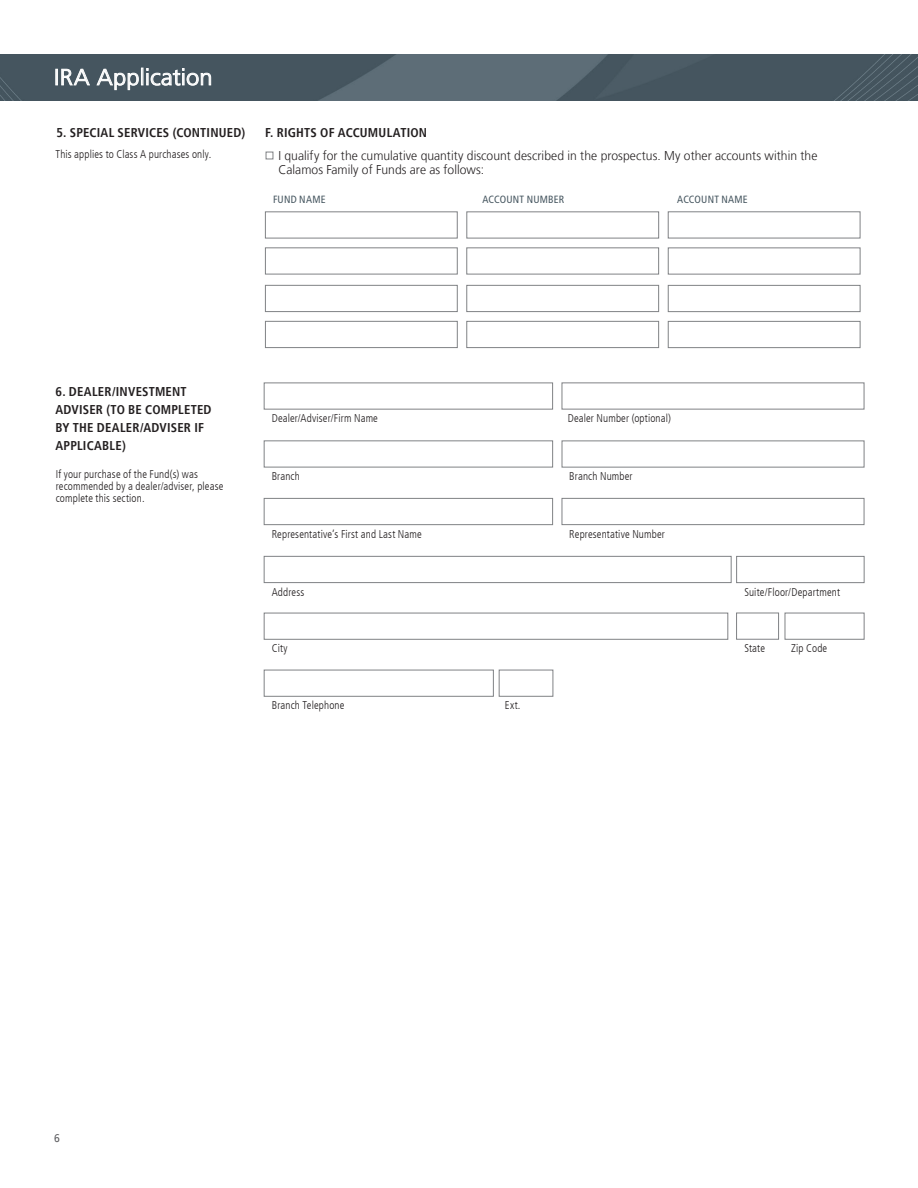
<style>
.page{position:relative;width:918px;height:1188px;background:#fff}
.page>*{position:absolute;margin:0;border:0;box-sizing:border-box;transform-origin:0 0}
.t1{font:300 22.5px "Frutiger LT";letter-spacing:.005em;color:#fff;scale:1.05 1}
.t2{font:300 12.75px/14.2px "Frutiger LT";letter-spacing:.005em;color:#231f20;scale:.95 1}
.t3{font:700 condensed 12.75px/18px "Frutiger LT";letter-spacing:.015em;color:#231f20}
.t4{font:300 condensed 11.25px/12px "Frutiger LT";letter-spacing:.015em;color:#231f20}
.t5{font:11.25px "Frutiger LT";color:#5f5f62;scale:.92 1}
.t6{font:condensed 10.5px "Frutiger LT";letter-spacing:.02em;color:#45555f}
</style>
<div class="page">
<img style="left:0;top:54px;width:918px;height:47px">
<div style="left:266px;top:152px;width:7px;height:7px;border:1px solid #808285"></div>
<div style="left:265px;top:211px;width:193px;height:27px;border:1px solid #808285"></div>
<div style="left:466px;top:211px;width:193px;height:27px;border:1px solid #808285"></div>
<div style="left:668px;top:211px;width:192px;height:27px;border:1px solid #808285"></div>
<div style="left:265px;top:247px;width:193px;height:27px;border:1px solid #808285"></div>
<div style="left:466px;top:247px;width:193px;height:27px;border:1px solid #808285"></div>
<div style="left:265px;top:285px;width:193px;height:27px;border:1px solid #808285"></div>
<div style="left:466px;top:285px;width:193px;height:27px;border:1px solid #808285"></div>
<div style="left:265px;top:321px;width:193px;height:27px;border:1px solid #808285"></div>
<div style="left:466px;top:321px;width:193px;height:27px;border:1px solid #808285"></div>
<div style="left:668px;top:285px;width:192px;height:27px;border:1px solid #808285"></div>
<div style="left:668px;top:321px;width:192px;height:27px;border:1px solid #808285"></div>
<div style="left:264px;top:383px;width:289px;height:27px;border:1px solid #808285"></div>
<div style="left:562px;top:382px;width:302px;height:28px;border:1px solid #808285"></div>
<div style="left:562px;top:441px;width:302px;height:27px;border:1px solid #808285"></div>
<div style="left:264px;top:440px;width:289px;height:27px;border:1px solid #808285"></div>
<div style="left:264px;top:498px;width:289px;height:27px;border:1px solid #808285"></div>
<div style="left:562px;top:498px;width:302px;height:27px;border:1px solid #808285"></div>
<div style="left:736px;top:556px;width:129px;height:27px;border:1px solid #808285"></div>
<div style="left:264px;top:556px;width:468px;height:27px;border:1px solid #808285"></div>
<div style="left:264px;top:613px;width:464px;height:27px;border:1px solid #808285"></div>
<div style="left:785px;top:613px;width:80px;height:27px;border:1px solid #808285"></div>
<div style="left:736px;top:613px;width:43px;height:27px;border:1px solid #808285"></div>
<div style="left:264px;top:670px;width:230px;height:27px;border:1px solid #808285"></div>
<div style="left:499px;top:670px;width:54px;height:27px;border:1px solid #808285"></div>
<svg style="left:56px;top:69px;width:34px;height:16px"></svg>
<svg style="left:97px;top:68px;width:114px;height:22px"></svg>
<h1 class="t1" style="left:54px;top:64px;width:152px">IRA Application</h1>
<p class="t3" style="left:56px;top:124px;width:190px">5. SPECIAL SERVICES (CONTINUED)</p>
<p class="t3" style="left:265px;top:124px;width:164px">F. RIGHTS OF ACCUMULATION</p>
<p class="t4" style="left:56px;top:148px;width:157px">This applies to Class A purchases only.</p>
<p class="t2" style="left:279px;top:149px;width:569px">I qualify for the cumulative quantity discount described in the prospectus. My other accounts within the<br>Calamos Family of Funds are as follows:</p>
<p class="t6" style="left:273px;top:193px;width:54px">FUND NAME</p>
<p class="t6" style="left:483px;top:193px;width:83px">ACCOUNT NUMBER</p>
<p class="t6" style="left:677px;top:193px;width:72px">ACCOUNT NAME</p>
<p class="t3" style="left:56px;top:382px;width:158px">6. DEALER/INVESTMENT<br>ADVISER (TO BE COMPLETED<br>BY THE DEALER/ADVISER IF<br>APPLICABLE)</p>
<p class="t4" style="left:56px;top:468px;width:169px">If your purchase of the Fund(s) was recommended by a dealer/adviser, please complete this section.</p>
<p class="t4" style="left:272px;top:412px;width:108px">Dealer/Adviser/Firm Name</p>
<p class="t4" style="left:568px;top:412px;width:105px">Dealer Number (optional)</p>
<p class="t4" style="left:272px;top:470px;width:30px">Branch</p>
<p class="t4" style="left:569px;top:470px;width:65px">Branch Number</p>
<p class="t4" style="left:272px;top:528px;width:152px">Representative’s First and Last Name</p>
<p class="t4" style="left:569px;top:528px;width:97px">Representative Number</p>
<p class="t4" style="left:272px;top:586px;width:34px">Address</p>
<p class="t4" style="left:744px;top:586px;width:97px">Suite/Floor/Department</p>
<p class="t4" style="left:272px;top:643px;width:17px">City</p>
<p class="t4" style="left:744px;top:643px;width:22px">State</p>
<p class="t4" style="left:791px;top:643px;width:38px">Zip Code</p>
<p class="t4" style="left:272px;top:700px;width:74px">Branch Telephone</p>
<p class="t4" style="left:505px;top:700px;width:17px">Ext.</p>
<p class="t5" style="left:54px;top:1132px;width:8px">6</p>
</div>
